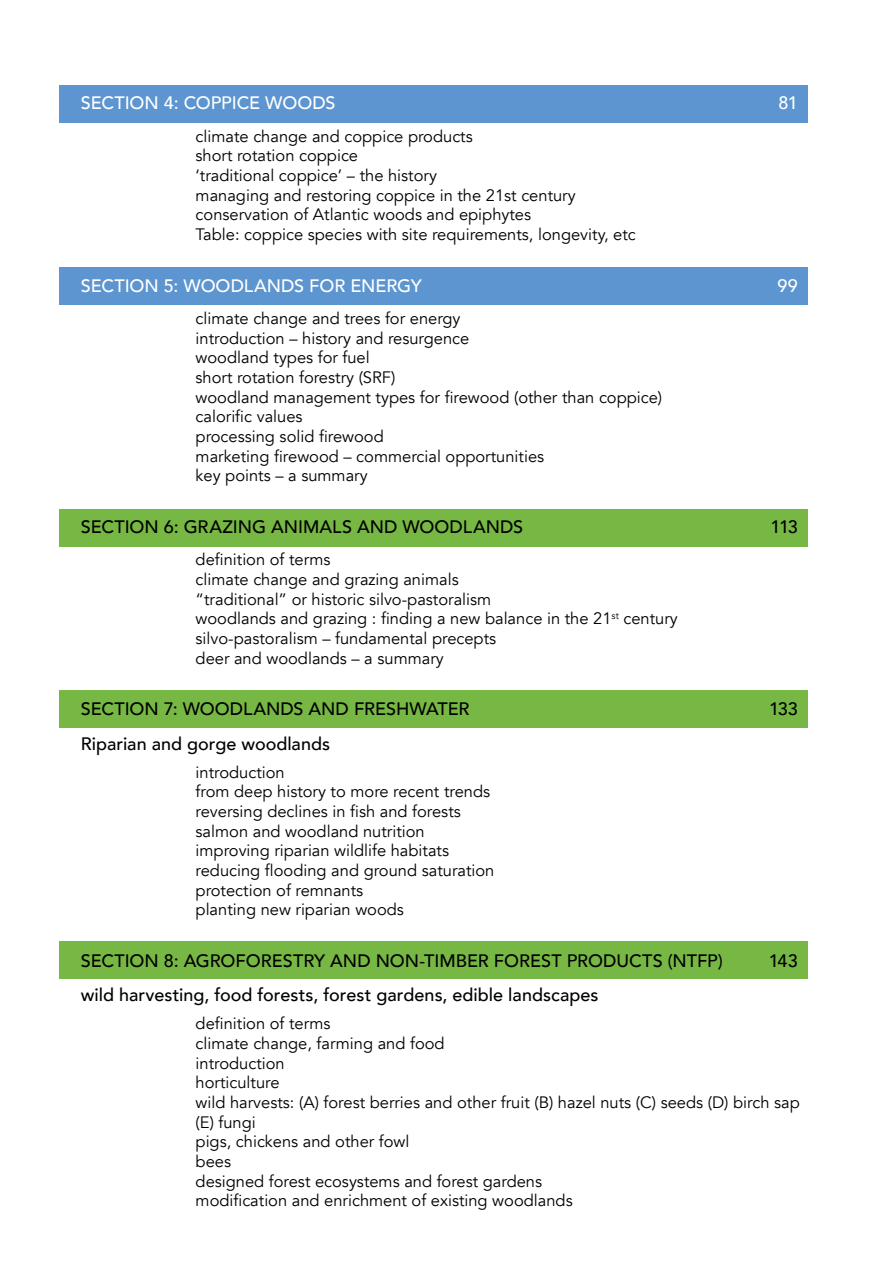
<style>
.page{position:relative;width:893px;height:1263px;background:#fff}
.page>*{position:absolute;margin:0;border:0;box-sizing:border-box;transform-origin:0 0}
.Paragraph_head_CAPS{font:500 18px "Avenir";letter-spacing:-.005em;color:#000}
.CONTENTS_1{font:500 18px "Avenir";color:#000}
.Paragraph_head_CAPS-2{font:500 18px "Avenir";letter-spacing:-.005em;color:#fff}
.CONTENTS_2{font:16.5px/19.6px "Avenir";color:#000}
</style>
<div class="page">
<div style="left:60px;top:85px;width:748px;height:38px;background:#5d95d0"></div>
<div style="left:60px;top:267px;width:748px;height:38px;background:#5d95d0"></div>
<div style="left:60px;top:509px;width:748px;height:38px;background:#76b843"></div>
<div style="left:60px;top:690px;width:748px;height:38px;background:#76b843"></div>
<div style="left:60px;top:941px;width:748px;height:38px;background:#76b843"></div>
<p class="Paragraph_head_CAPS-2" style="left:81px;top:88px;width:256px">SECTION 4: COPPICE WOODS</p>
<p class="Paragraph_head_CAPS-2" style="left:778px;top:88px;width:21px">81</p>
<p class="CONTENTS_2" style="left:196px;top:127px;width:279px">climate change and coppice products</p>
<p class="CONTENTS_2" style="left:196px;top:146px;width:164px">short rotation coppice</p>
<p class="CONTENTS_2" style="left:196px;top:166px;width:243px">‘traditional coppice’ – the history</p>
<p class="CONTENTS_2" style="left:196px;top:186px;width:382px">managing and restoring coppice in the 21st century</p>
<p class="CONTENTS_2" style="left:196px;top:205px;width:337px">conservation of Atlantic woods and epiphytes</p>
<p class="CONTENTS_2" style="left:196px;top:225px;width:442px">Table: coppice species with site requirements, longevity, etc</p>
<p class="Paragraph_head_CAPS-2" style="left:81px;top:270px;width:343px">SECTION 5: WOODLANDS FOR ENERGY</p>
<p class="Paragraph_head_CAPS-2" style="left:778px;top:270px;width:22px">99</p>
<p class="CONTENTS_2" style="left:196px;top:309px;width:266px">climate change and trees for energy</p>
<p class="CONTENTS_2" style="left:196px;top:329px;width:275px">introduction – history and resurgence</p>
<p class="CONTENTS_2" style="left:196px;top:348px;width:176px">woodland types for fuel</p>
<p class="CONTENTS_2" style="left:196px;top:368px;width:201px">short rotation forestry (SRF)</p>
<p class="CONTENTS_2" style="left:196px;top:387px;width:468px">woodland management types for firewood (other than coppice)</p>
<p class="CONTENTS_2" style="left:196px;top:407px;width:108px">calorific values</p>
<p class="CONTENTS_2" style="left:196px;top:427px;width:190px">processing solid firewood</p>
<p class="CONTENTS_2" style="left:196px;top:446px;width:350px">marketing firewood – commercial opportunities</p>
<p class="CONTENTS_2" style="left:196px;top:466px;width:174px">key points – a summary</p>
<p class="Paragraph_head_CAPS" style="left:81px;top:511px;width:444px">SECTION 6: GRAZING ANIMALS AND WOODLANDS</p>
<p class="Paragraph_head_CAPS" style="left:771px;top:511px;width:29px">113</p>
<p class="CONTENTS_2" style="left:196px;top:550px;width:137px">definition of terms</p>
<p class="CONTENTS_2" style="left:196px;top:570px;width:265px">climate change and grazing animals</p>
<p class="CONTENTS_2" style="left:196px;top:589px;width:297px">“traditional” or historic silvo-pastoralism</p>
<p class="CONTENTS_2" style="left:196px;top:609px;width:484px">woodlands and grazing : finding a new balance in the 21<sup>st</sup> century</p>
<p class="CONTENTS_2" style="left:196px;top:629px;width:302px">silvo-pastoralism – fundamental precepts</p>
<p class="CONTENTS_2" style="left:196px;top:648px;width:250px">deer and woodlands – a summary</p>
<p class="Paragraph_head_CAPS" style="left:81px;top:693px;width:390px">SECTION 7: WOODLANDS AND FRESHWATER</p>
<p class="Paragraph_head_CAPS" style="left:769px;top:693px;width:30px">133</p>
<p class="CONTENTS_1" style="left:81px;top:728px;width:251px">Riparian and gorge woodlands</p>
<p class="CONTENTS_2" style="left:196px;top:762px;width:91px">introduction</p>
<p class="CONTENTS_2" style="left:196px;top:782px;width:296px">from deep history to more recent trends</p>
<p class="CONTENTS_2" style="left:196px;top:802px;width:267px">reversing declines in fish and forests</p>
<p class="CONTENTS_2" style="left:196px;top:821px;width:231px">salmon and woodland nutrition</p>
<p class="CONTENTS_2" style="left:196px;top:841px;width:255px">improving riparian wildlife habitats</p>
<p class="CONTENTS_2" style="left:196px;top:861px;width:300px">reducing flooding and ground saturation</p>
<p class="CONTENTS_2" style="left:196px;top:880px;width:169px">protection of remnants</p>
<p class="CONTENTS_2" style="left:196px;top:900px;width:210px">planting new riparian woods</p>
<p class="Paragraph_head_CAPS" style="left:81px;top:945px;width:643px">SECTION 8: AGROFORESTRY AND NON-TIMBER FOREST PRODUCTS (NTFP)</p>
<p class="Paragraph_head_CAPS" style="left:769px;top:945px;width:31px">143</p>
<p class="CONTENTS_1" style="left:81px;top:979px;width:519px">wild harvesting, food forests, forest gardens, edible landscapes</p>
<p class="CONTENTS_2" style="left:196px;top:1014px;width:137px">definition of terms</p>
<p class="CONTENTS_2" style="left:196px;top:1034px;width:251px">climate change, farming and food</p>
<p class="CONTENTS_2" style="left:196px;top:1053px;width:91px">introduction</p>
<p class="CONTENTS_2" style="left:196px;top:1073px;width:85px">horticulture</p>
<p class="CONTENTS_2" style="left:196px;top:1093px;width:606px">wild harvests: (A) forest berries and other fruit (B) hazel nuts (C) seeds (D) birch sap (E) fungi</p>
<p class="CONTENTS_2" style="left:196px;top:1132px;width:215px">pigs, chickens and other fowl</p>
<p class="CONTENTS_2" style="left:196px;top:1152px;width:37px">bees</p>
<p class="CONTENTS_2" style="left:196px;top:1171px;width:348px">designed forest ecosystems and forest gardens</p>
<p class="CONTENTS_2" style="left:196px;top:1191px;width:379px">modification and enrichment of existing woodlands</p>
</div>
